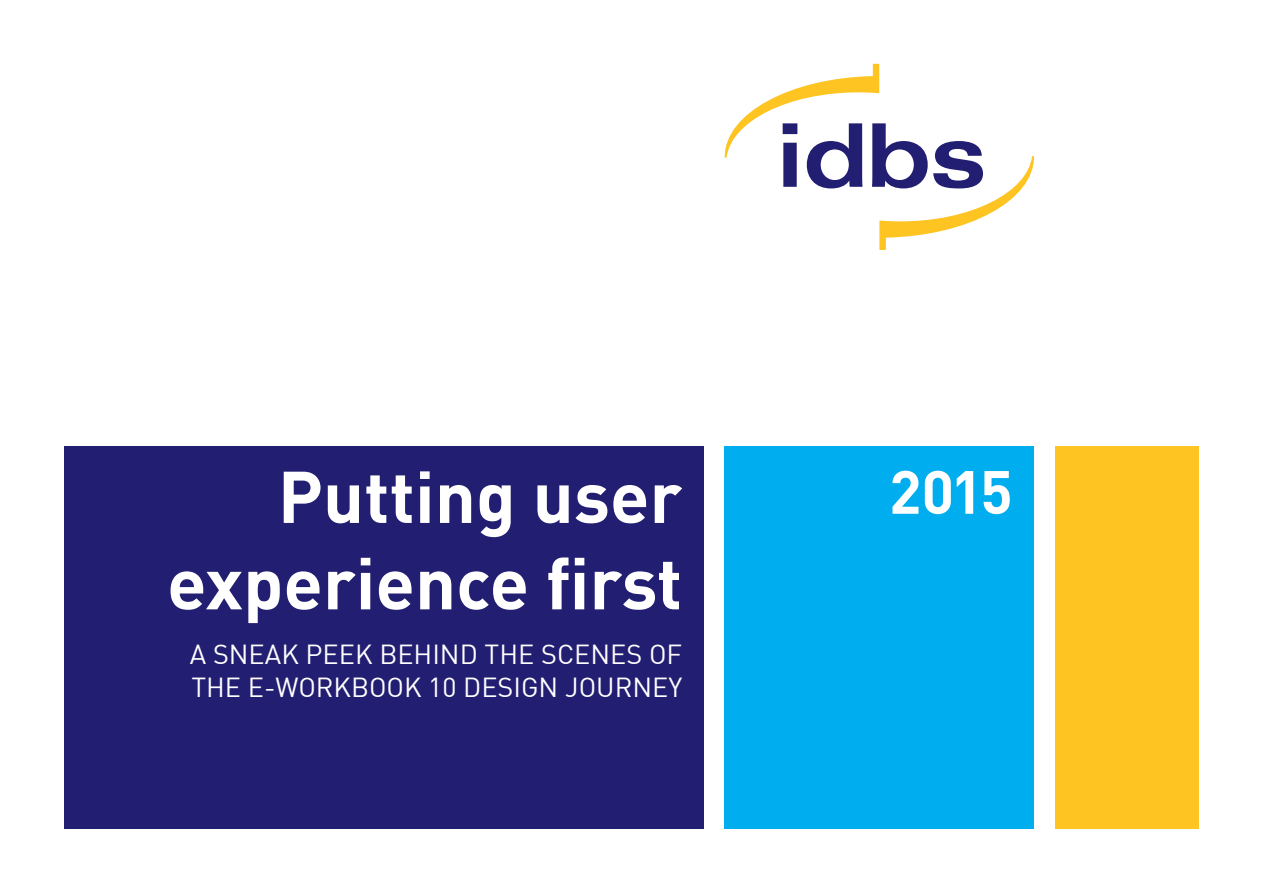
<style>
.page{position:relative;width:1263px;height:893px;background:#fff}
.page>*{position:absolute;margin:0;border:0;box-sizing:border-box;transform-origin:0 0}
.t1{font:700 72px/86.4px "DIN Offc";color:#fff;text-align:right}
.t2{font:700 60px "DIN Offc";color:#fff}
.t3{font:27px/32.4px "DIN Offc";color:#fff}
</style>
<div class="page">
<svg style="left:725px;top:64px;width:309px;height:186px"></svg>
<div style="left:64px;top:446px;width:639px;height:383px;background:#221e72"></div>
<div style="left:725px;top:446px;width:309px;height:383px;background:#00aeef"></div>
<div style="left:1055px;top:446px;width:144px;height:383px;background:#fec422"></div>
<p class="t1" style="left:167px;top:451px;width:517px">Putting user experience first</p>
<p class="t2" style="left:889px;top:453px;width:125px">2015</p>
<p class="t3" style="left:190px;top:638px;width:494px">A SNEAK PEEK BEHIND THE SCENES OF<br>THE E-WORKBOOK 10 DESIGN JOURNEY</p>
</div>
